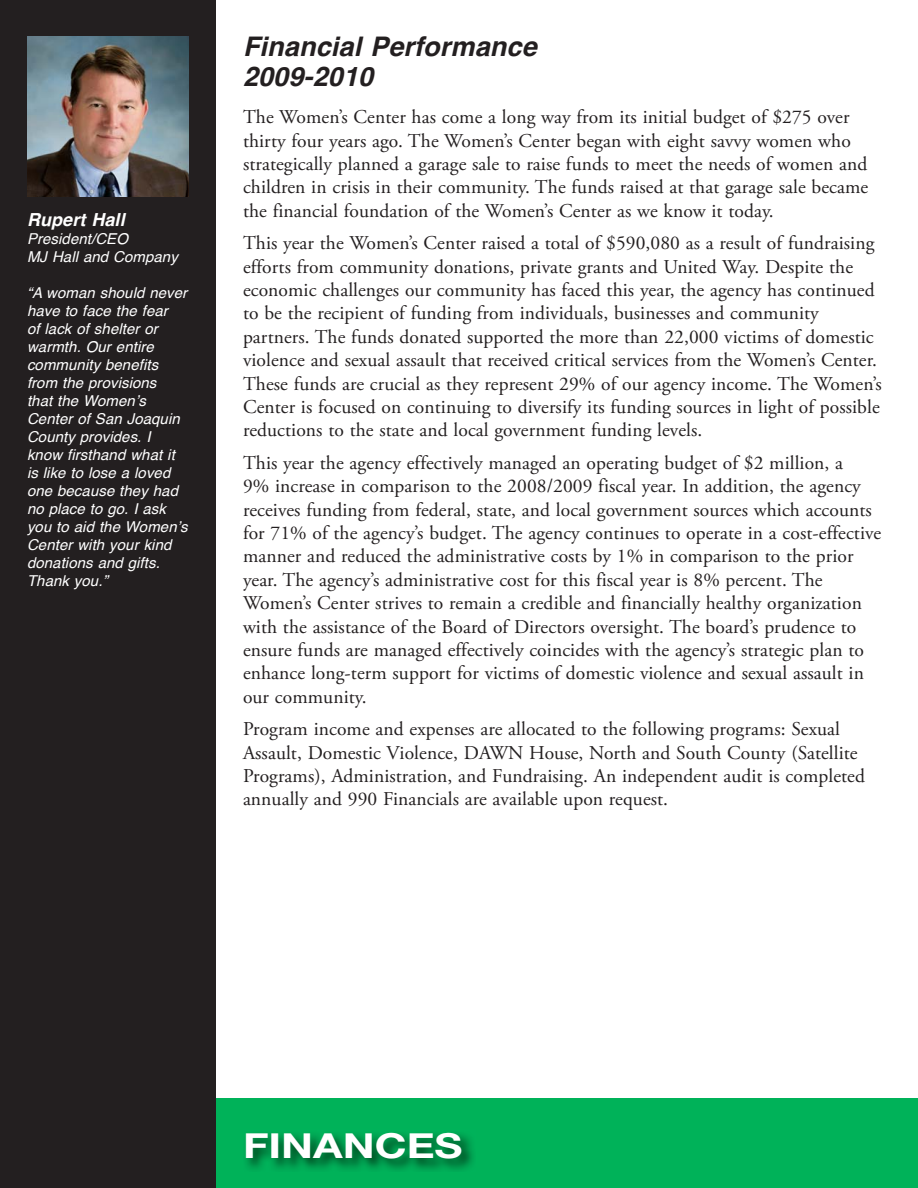
<style>
.page{position:relative;width:918px;height:1188px;background:#fff}
.page>*{position:absolute;margin:0;border:0;box-sizing:border-box;transform-origin:0 0}
.t1{font:700 34.5px "Helvetica Neue";color:#fff;scale:1.25 1}
.t2{font:italic 700 27px/30px "Helvetica";letter-spacing:.005em;color:#231f20}
.t3{font:19.5px/23.4px "Adobe Garamond Pro";letter-spacing:.005em;color:#231f20}
.t4{font:italic 700 18px "Helvetica";letter-spacing:.005em;color:#fff}
.t5{font:italic 15px/18px "Helvetica";letter-spacing:.005em;color:#fff}
</style>
<div class="page">
<div style="left:0;top:1098px;width:918px;height:90px;background:#00b259"></div>
<img style="left:246px;top:1133px;width:228px;height:37px">
<div style="left:0;top:0;width:216px;height:1188px;background:#231f20"></div>
<img style="left:27px;top:36px;width:162px;height:160px">
<p class="t4" style="left:27px;top:212px;width:99px">Rupert Hall</p>
<p class="t5" style="left:27px;top:231px;width:152px">President/CEO<br>MJ Hall and Company</p>
<p class="t5" style="left:27px;top:285px;width:162px">“A woman should never have to face the fear<br>of lack of shelter or warmth. Our entire community benefits from the provisions<br>that the Women’s<br>Center of San Joaquin<br>County provides. I know firsthand what it is like to lose a loved one because they had no place to go. I ask you to aid the Women’s<br>Center with your kind donations and gifts.<br>Thank you.”</p>
<h2 class="t2" style="left:243px;top:34px;width:295px">Financial Performance<br>2009-2010</h2>
<p class="t3" style="left:243px;top:106px;width:627px">The Women’s Center has come a long way from its initial budget of $275 over thirty four years ago. The Women’s Center began with eight savvy women who strategically planned a garage sale to raise funds to meet the needs of women and children in crisis in their community. The funds raised at that garage sale became the financial foundation of the Women’s Center as we know it today.</p>
<p class="t3" style="left:243px;top:232px;width:640px">This year the Women’s Center raised a total of $590,080 as a result of fundraising efforts from community donations, private grants and United Way. Despite the economic challenges our community has faced this year, the agency has continued to be the recipient of funding from individuals, businesses and community partners. The funds donated supported the more than 22,000 victims of domestic violence and sexual assault that received critical services from the Women’s Center.<br>These funds are crucial as they represent 29% of our agency income. The Women’s Center is focused on continuing to diversify its funding sources in light of possible reductions to the state and local government funding levels.</p>
<p class="t3" style="left:243px;top:452px;width:640px">This year the agency effectively managed an operating budget of $2 million, a<br>9% increase in comparison to the 2008/2009 fiscal year. In addition, the agency receives funding from federal, state, and local government sources which accounts for 71% of the agency’s budget. The agency continues to operate in a cost-effective manner and reduced the administrative costs by 1% in comparison to the prior year. The agency’s administrative cost for this fiscal year is 8% percent. The Women’s Center strives to remain a credible and financially healthy organization with the assistance of the Board of Directors oversight. The board’s prudence to ensure funds are managed effectively coincides with the agency’s strategic plan to enhance long-term support for victims of domestic violence and sexual assault in our community.</p>
<p class="t3" style="left:243px;top:718px;width:624px">Program income and expenses are allocated to the following programs: Sexual Assault, Domestic Violence, DAWN House, North and South County (Satellite Programs), Administration, and Fundraising. An independent audit is completed annually and 990 Financials are available upon request.</p>
<h1 class="t1" style="left:243px;top:1133px;width:177px">FINANCES</h1>
</div>
